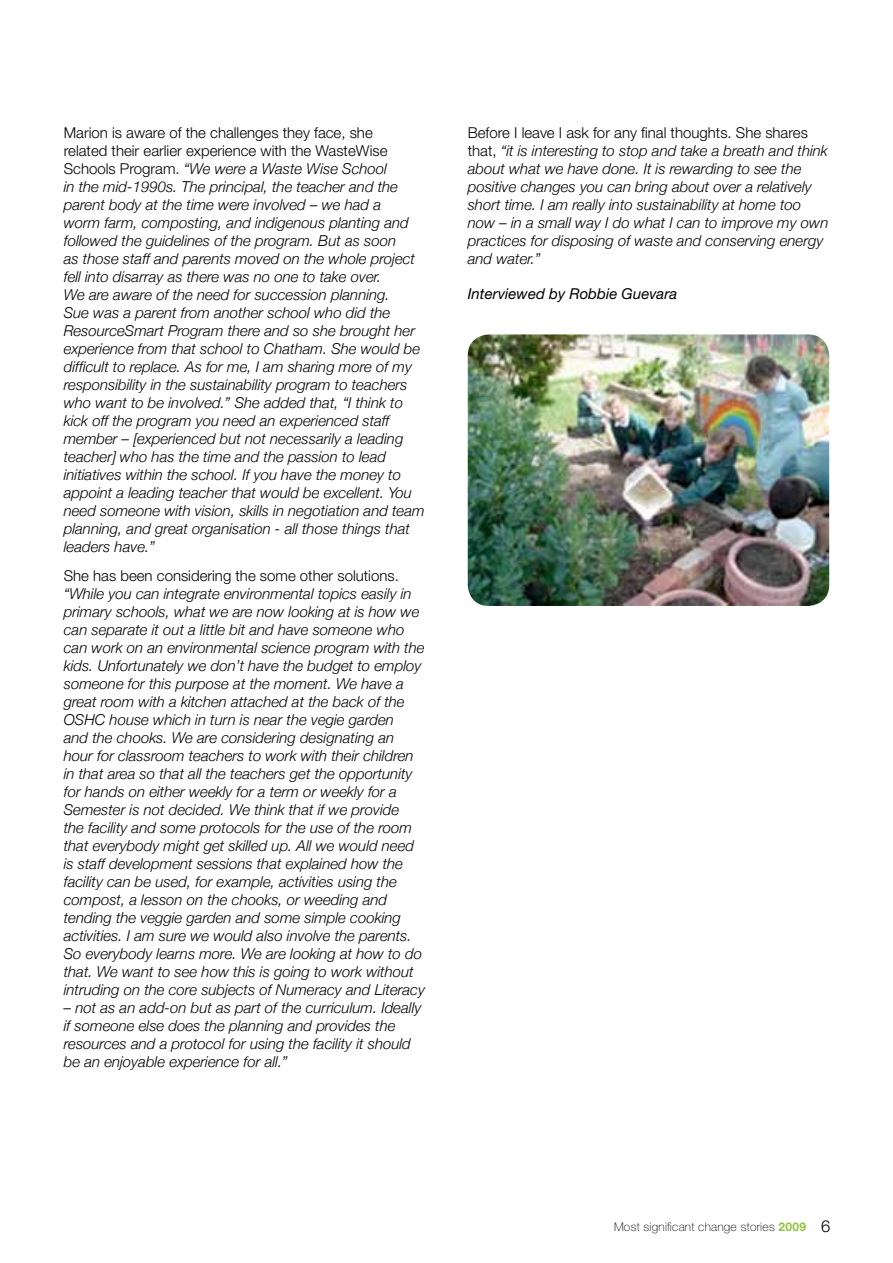
<style>
.page{position:relative;width:893px;height:1263px;background:#fff}
.page>*{position:absolute;margin:0;border:0;box-sizing:border-box;transform-origin:0 0}
.t1{font:italic 300 15px/18px "Helvetica Neue";color:#000}
.t2{font:300 15px/18px "Helvetica Neue LT Std";color:#000}
.t3{font:italic 15px "Helvetica Neue LT Std";color:#000}
.t4{font:100 12px "Helvetica Neue LT Std";letter-spacing:.02em;color:#000}
.s1{font-family:"Helvetica Neue LT Std";font-style:normal}
.s2{font-weight:700;color:#8dc63f}
.s3{font-weight:300;font-size:16.5px}
</style>
<div class="page">
<img style="left:468px;top:334px;width:361px;height:272px">
<p class="t2" style="left:64px;top:124px;width:325px">Marion is aware of the challenges they face, she related their earlier experience with the WasteWise</p>
<p class="t1" style="left:64px;top:160px;width:362px"><span class="s1">Schools Program.</span> “We were a Waste Wise School<br>in the mid-1990s. The principal, the teacher and the parent body at the time were involved – we had a<br>worm farm, composting, and indigenous planting and followed the guidelines of the program. But as soon<br>as those staff and parents moved on the whole project fell into disarray as there was no one to take over.<br>We are aware of the need for succession planning.<br>Sue was a parent from another school who did the ResourceSmart Program there and so she brought her experience from that school to Chatham. She would be difficult to replace. As for me, I am sharing more of my responsibility in the sustainability program to teachers who want to be involved.” She added that, “I think to kick off the program you need an experienced staff member – [experienced but not necessarily a leading teacher] who has the time and the passion to lead initiatives within the school. If you have the money to appoint a leading teacher that would be excellent. You need someone with vision, skills in negotiation and team planning, and great organisation - all those things that leaders have.”</p>
<p class="t2" style="left:64px;top:566px;width:337px">She has been considering the some other solutions.</p>
<p class="t1" style="left:64px;top:584px;width:363px">“While you can integrate environmental topics easily in primary schools, what we are now looking at is how we can separate it out a little bit and have someone who can work on an environmental science program with the kids. Unfortunately we don’t have the budget to employ someone for this purpose at the moment. We have a great room with a kitchen attached at the back of the OSHC house which in turn is near the vegie garden<br>and the chooks. We are considering designating an hour for classroom teachers to work with their children in that area so that all the teachers get the opportunity for hands on either weekly for a term or weekly for a Semester is not decided. We think that if we provide<br>the facility and some protocols for the use of the room that everybody might get skilled up. All we would need is staff development sessions that explained how the facility can be used, for example, activities using the compost, a lesson on the chooks, or weeding and tending the veggie garden and some simple cooking activities. I am sure we would also involve the parents.<br>So everybody learns more. We are looking at how to do that. We want to see how this is going to work without intruding on the core subjects of Numeracy and Literacy</p>
<p class="t1" style="left:64px;top:998px;width:359px">– not as an add-on but as part of the curriculum. Ideally if someone else does the planning and provides the resources and a protocol for using the facility it should be an enjoyable experience for all.”</p>
<p class="t2" style="left:468px;top:124px;width:342px">Before I leave I ask for any final thoughts. She shares</p>
<p class="t1" style="left:468px;top:142px;width:362px"><span class="s1">that,</span> “it is interesting to stop and take a breath and think about what we have done. It is rewarding to see the positive changes you can bring about over a relatively short time. I am really into sustainability at home too now – in a small way I do what I can to improve my own practices for disposing of waste and conserving energy and water.”</p>
<p class="t3" style="left:468px;top:285px;width:211px">Interviewed by Robbie Guevara</p>
<p class="t4" style="left:614px;top:1220px;width:218px">Most significant change stories <span class="s2">2009</span> <span class="s3">6</span></p>
</div>
